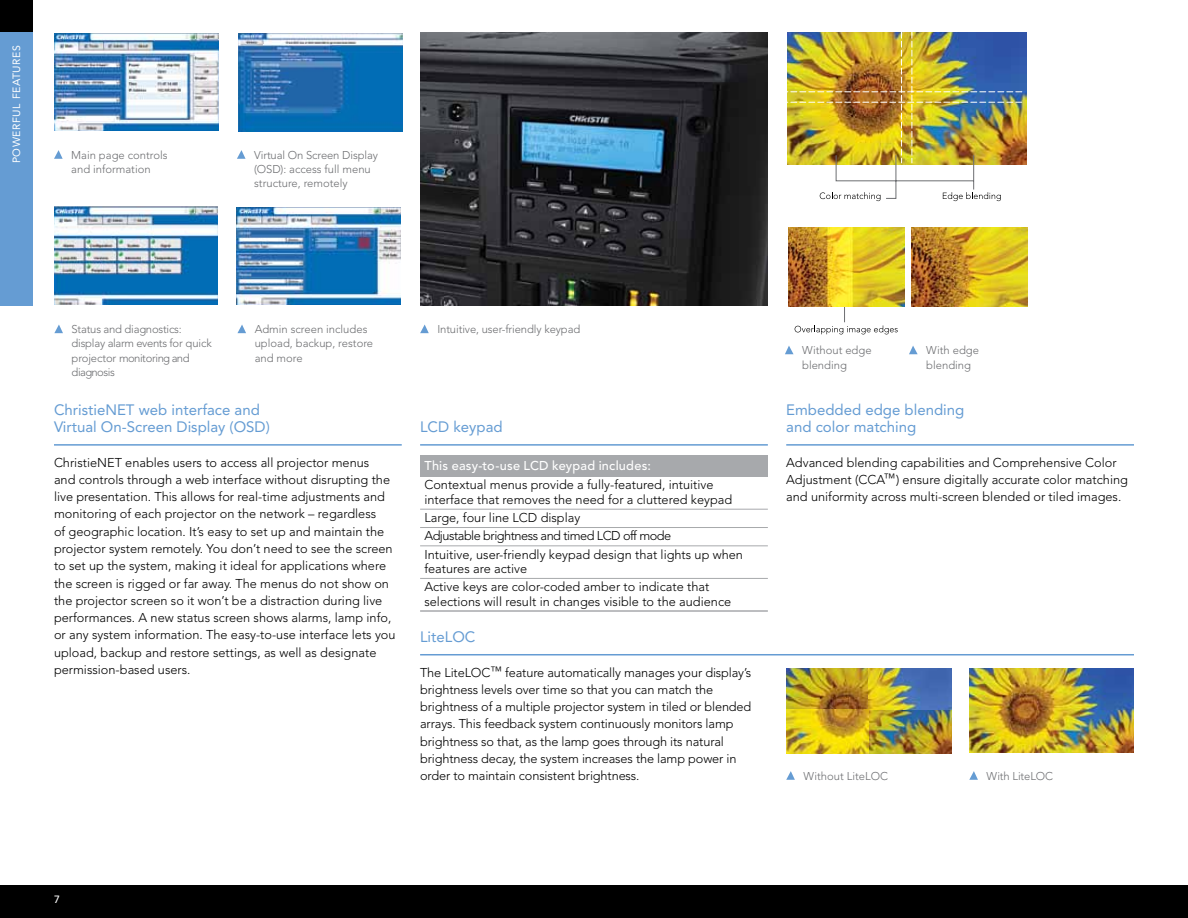
<style>
.page{position:relative;width:1188px;height:918px;background:#fff}
.page>*{position:absolute;margin:0;border:0;box-sizing:border-box;transform-origin:0 0}
.t1{font:15px/17.2px "Avenir";color:#659cd3}
.t2{font:300 12.75px/17.2px "Avenir";color:#000}
.t3{font:500 12.75px "Avenir";letter-spacing:.015em;color:#fff}
.t4{font:300 11.25px/14.2px "Avenir";color:#6d6e71}
.t5{font:300 11.25px/14.2px "Avenir";letter-spacing:-.02em;color:#6d6e71}
.t6{font:10.5px "Avenir";color:#fff}
.t7{font:500 10.5px "Avenir";color:#fff}
.s1{font-size:12px}
</style>
<div class="page">
<hr style="left:420px;top:444px;width:348px;height:2px;background:#659cd3">
<div style="left:420px;top:455px;width:348px;height:22px;background:#a7a9ac"></div>
<hr style="left:420px;top:610px;width:348px;height:2px;background:#a7a9ac">
<hr style="left:420px;top:509px;width:348px;height:1px;background:#a7a9ac">
<hr style="left:420px;top:527px;width:348px;height:1px;background:#a7a9ac">
<hr style="left:420px;top:545px;width:348px;height:1px;background:#a7a9ac">
<hr style="left:420px;top:578px;width:348px;height:1px;background:#a7a9ac">
<div style="left:0;top:886px;width:1188px;height:32px;background:#000"></div>
<div style="left:0;top:0;width:32px;height:32px;background:#000"></div>
<div style="left:0;top:32px;width:32px;height:274px;background:#659cd3"></div>
<hr style="left:54px;top:444px;width:348px;height:2px;background:#659cd3">
<img style="left:420px;top:32px;width:348px;height:274px">
<hr style="left:420px;top:654px;width:714px;height:1px;background:#659cd3">
<svg style="left:786px;top:771px;width:9px;height:9px"></svg>
<svg style="left:969px;top:771px;width:9px;height:9px"></svg>
<img style="left:786px;top:669px;width:165px;height:84px">
<img style="left:786px;top:710px;width:83px;height:43px">
<img style="left:970px;top:669px;width:164px;height:84px">
<hr style="left:786px;top:444px;width:348px;height:2px;background:#659cd3">
<img style="left:789px;top:227px;width:115px;height:79px">
<img style="left:912px;top:228px;width:115px;height:78px">
<svg style="left:795px;top:300px;width:103px;height:34px"></svg>
<img style="left:788px;top:32px;width:234px;height:169px">
<svg style="left:785px;top:346px;width:9px;height:8px"></svg>
<svg style="left:909px;top:346px;width:9px;height:8px"></svg>
<img style="left:54px;top:33px;width:165px;height:97px">
<img style="left:54px;top:207px;width:164px;height:98px">
<img style="left:239px;top:33px;width:163px;height:98px">
<svg style="left:54px;top:150px;width:9px;height:9px"></svg>
<svg style="left:237px;top:150px;width:9px;height:9px"></svg>
<svg style="left:237px;top:325px;width:9px;height:8px"></svg>
<svg style="left:54px;top:325px;width:9px;height:8px"></svg>
<img style="left:237px;top:207px;width:164px;height:98px">
<svg style="left:420px;top:325px;width:9px;height:8px"></svg>
<p class="t6" style="left:10px;top:163px;width:118px;rotate:-90deg">powerful features</p>
<p class="t4" style="left:71px;top:148px;width:98px">Main page controls and information</p>
<p class="t4" style="left:254px;top:148px;width:125px">Virtual On Screen Display (OSD): access full menu structure, remotely</p>
<p class="t5" style="left:72px;top:322px;width:142px">Status and diagnostics: display alarm events for quick projector monitoring and diagnosis</p>
<p class="t4" style="left:437px;top:322px;width:144px">Intuitive, user-friendly keypad</p>
<p class="t4" style="left:255px;top:322px;width:120px">Admin screen includes upload, backup, restore and more</p>
<p class="t1" style="left:54px;top:401px;width:217px">ChristieN ET web interface and<br>Virtual On-Screen Display (OSD)</p>
<p class="t2" style="left:54px;top:454px;width:343px">ChristieNET enables users to access all projector menus<br>and controls through a web interface without disrupting the live presentation. This allows for real-time adjustments and monitoring of each projector on the network – regardless<br>of geographic location. It’s easy to set up and maintain the projector system remotely. You don’t need to see the screen to set up the system, making it ideal for applications where the screen is rigged or far away. The menus do not show on the projector screen so it won’t be a distraction during live performances. A new status screen shows alarms, lamp info, or any system information. The easy-to-use interface lets you upload, backup and restore settings, as well as designate permission-based users.</p>
<p class="t1" style="left:420px;top:418px;width:84px">LCD keypad</p>
<p class="t3" style="left:424px;top:458px;width:228px">This easy-to-use LCD keypad includes:</p>
<p class="t2" style="left:424px;top:478px;width:309px;line-height:14.2px">Contextual menus provide a fully-featured, intuitive interface that removes the need for a cluttered keypad</p>
<p class="t2" style="left:424px;top:508px;width:320px;line-height:18.3px">Large, four line LCD display<br>Adjustable brightness and timed LCD off mode<br>Intuitive, user-friendly keypad design that lights up when</p>
<p class="t2" style="left:424px;top:559px;width:286px;line-height:18.3px">features are active<br>Active keys are color-coded amber to indicate that</p>
<p class="t2" style="left:424px;top:592px;width:308px">selections will result in changes visible to the audience</p>
<p class="t1" style="left:420px;top:628px;width:57px">LiteLOC</p>
<p class="t2" style="left:420px;top:664px;width:333px">The LiteLOC<span class="s1">™</span> feature automatically manages your display’s brightness levels over time so that you can match the brightness of a multiple projector system in tiled or blended arrays. This feedback system continuously monitors lamp brightness so that, as the lamp goes through its natural brightness decay, the system increases the lamp power in order to maintain consistent brightness.</p>
<p class="t4" style="left:802px;top:343px;width:71px">Without edge blending</p>
<p class="t4" style="left:926px;top:343px;width:54px">With edge blending</p>
<p class="t1" style="left:786px;top:401px;width:180px">Embedded edge blending and color matching</p>
<p class="t2" style="left:786px;top:454px;width:343px">Advanced blending capabilities and Comprehensive Color<br>Adjustment (CCA<span class="s1">™</span>) ensure digitally accurate color matching and uniformity across multi-screen blended or tiled images.</p>
<p class="t4" style="left:804px;top:769px;width:86px">Without LiteLOC</p>
<p class="t4" style="left:987px;top:769px;width:68px">With LiteLOC</p>
<p class="t7" style="left:54px;top:893px;width:7px">7</p>
</div>
